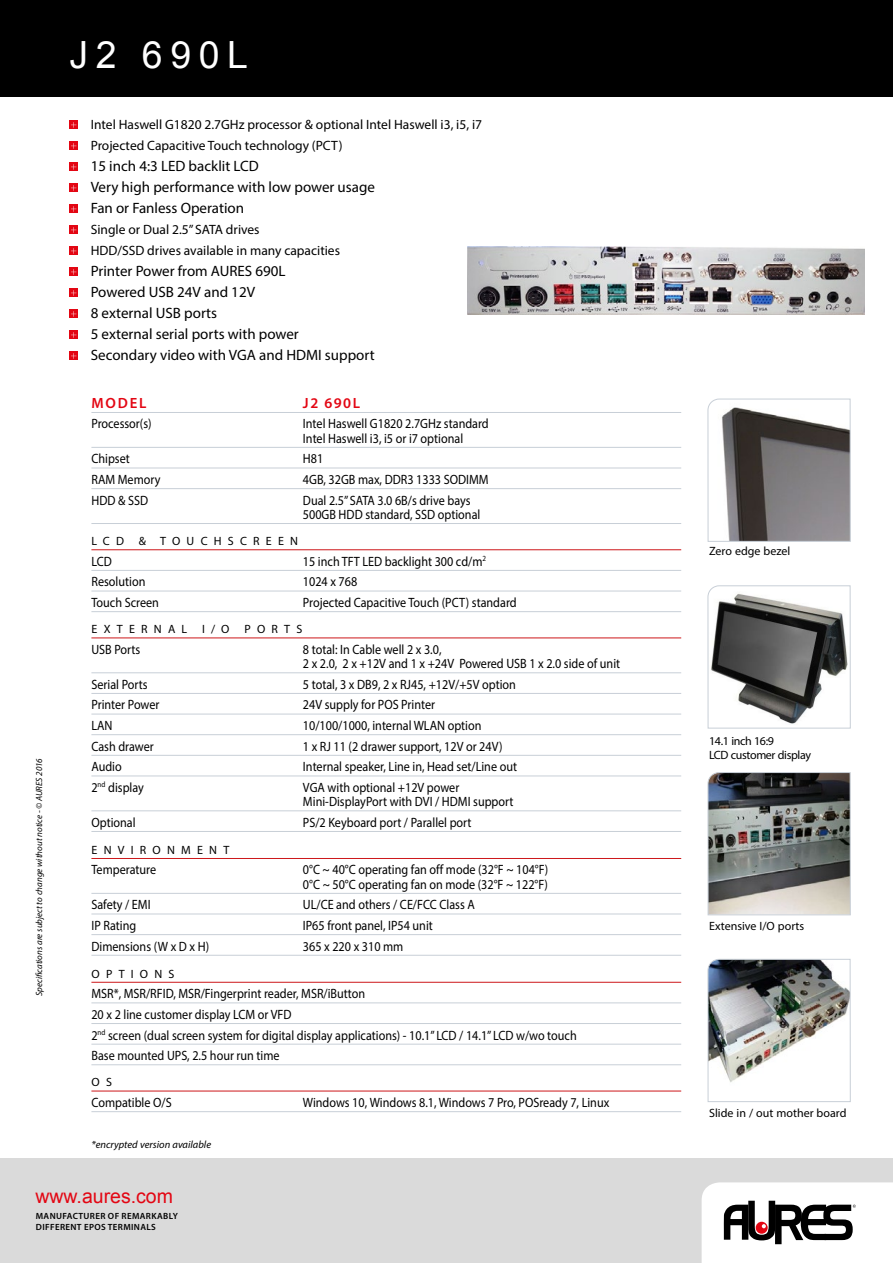
<style>
.page{position:relative;width:893px;height:1263px;background:#fff}
.page>*{position:absolute;margin:0;border:0;box-sizing:border-box;transform-origin:0 0}
.t1{font:37.5px "Arial";letter-spacing:.2em;color:#fff}
.t2{font:19.5px "Arial";color:#e30613}
.t3{font:15px/21px "Myriad Pro";color:#000}
.t4{font:600 14.85px "Myriad Pro";letter-spacing:.115em;color:#e30613}
.t5{font:13.5px/14.2px "Myriad Pro";color:#000;scale:.9 1}
.t6{font:13.5px/21px "Myriad Pro";color:#000}
.t7{font:12px "Myriad Pro";color:#000}
.t8{font:12px "Myriad Pro";letter-spacing:.52em;color:#000}
.t9{font:12px/14.4px "Myriad Pro";letter-spacing:-.03em;color:#000}
.t10{font:italic 10.5px "Myriad Pro";color:#000}
.t11{font:italic 9px "Myriad Pro";color:#000}
.t12{font:600 9px/10.8px "Myriad Pro";letter-spacing:.04em;color:#000}
</style>
<div class="page">
<div style="left:0;top:1158px;width:893px;height:105px;background:#dadada"></div>
<div style="left:0;top:0;width:893px;height:97px;background:#000"></div>
<svg style="left:702px;top:1182px;width:191px;height:81px;background:#cfcdcd"></svg>
<svg style="left:69px;top:121px;width:9px;height:8px"></svg>
<svg style="left:71px;top:122px;width:5px;height:6px"></svg>
<svg style="left:69px;top:142px;width:9px;height:8px"></svg>
<svg style="left:71px;top:143px;width:5px;height:6px"></svg>
<svg style="left:69px;top:163px;width:9px;height:8px"></svg>
<svg style="left:71px;top:164px;width:5px;height:6px"></svg>
<svg style="left:69px;top:184px;width:9px;height:8px"></svg>
<svg style="left:71px;top:185px;width:5px;height:6px"></svg>
<svg style="left:69px;top:205px;width:9px;height:8px"></svg>
<svg style="left:71px;top:206px;width:5px;height:6px"></svg>
<svg style="left:69px;top:226px;width:9px;height:8px"></svg>
<svg style="left:71px;top:227px;width:5px;height:6px"></svg>
<svg style="left:69px;top:247px;width:9px;height:8px"></svg>
<svg style="left:71px;top:248px;width:5px;height:6px"></svg>
<svg style="left:69px;top:268px;width:9px;height:8px"></svg>
<svg style="left:71px;top:269px;width:5px;height:6px"></svg>
<svg style="left:69px;top:289px;width:9px;height:8px"></svg>
<svg style="left:71px;top:290px;width:5px;height:6px"></svg>
<svg style="left:69px;top:310px;width:9px;height:8px"></svg>
<svg style="left:71px;top:311px;width:5px;height:6px"></svg>
<svg style="left:69px;top:331px;width:9px;height:8px"></svg>
<svg style="left:71px;top:332px;width:5px;height:6px"></svg>
<svg style="left:69px;top:352px;width:9px;height:8px"></svg>
<svg style="left:71px;top:353px;width:5px;height:6px"></svg>
<hr style="left:91px;top:412px;width:590px;height:1px;background:#c8cfd7">
<hr style="left:91px;top:447px;width:590px;height:1px;background:#c8cfd7">
<hr style="left:91px;top:468px;width:590px;height:1px;background:#c8cfd7">
<hr style="left:91px;top:488px;width:590px;height:1px;background:#c8cfd7">
<hr style="left:91px;top:523px;width:590px;height:1px;background:#c8cfd7">
<hr style="left:91px;top:549px;width:590px;height:1px;background:#cd171a">
<hr style="left:91px;top:570px;width:590px;height:1px;background:#c8cfd7">
<hr style="left:91px;top:591px;width:590px;height:1px;background:#c8cfd7">
<hr style="left:91px;top:611px;width:590px;height:1px;background:#c8cfd7">
<hr style="left:91px;top:637px;width:590px;height:1px;background:#cd171a">
<hr style="left:91px;top:672px;width:590px;height:1px;background:#c8cfd7">
<hr style="left:91px;top:693px;width:590px;height:1px;background:#c8cfd7">
<hr style="left:91px;top:714px;width:590px;height:1px;background:#c8cfd7">
<hr style="left:91px;top:734px;width:590px;height:1px;background:#c8cfd7">
<hr style="left:91px;top:755px;width:590px;height:1px;background:#c8cfd7">
<hr style="left:91px;top:775px;width:590px;height:1px;background:#c8cfd7">
<hr style="left:91px;top:810px;width:590px;height:1px;background:#c8cfd7">
<hr style="left:91px;top:831px;width:590px;height:1px;background:#c8cfd7">
<hr style="left:91px;top:858px;width:590px;height:1px;background:#cd171a">
<hr style="left:91px;top:893px;width:590px;height:1px;background:#c8cfd7">
<hr style="left:91px;top:914px;width:590px;height:1px;background:#c8cfd7">
<hr style="left:91px;top:934px;width:590px;height:1px;background:#c8cfd7">
<hr style="left:91px;top:955px;width:590px;height:1px;background:#c8cfd7">
<hr style="left:91px;top:982px;width:590px;height:1px;background:#cd171a">
<hr style="left:91px;top:1002px;width:590px;height:1px;background:#c8cfd7">
<hr style="left:91px;top:1023px;width:590px;height:1px;background:#c8cfd7">
<hr style="left:91px;top:1044px;width:590px;height:1px;background:#c8cfd7">
<hr style="left:91px;top:1064px;width:590px;height:1px;background:#c8cfd7">
<hr style="left:91px;top:1091px;width:590px;height:1px;background:#cd171a">
<hr style="left:91px;top:1111px;width:590px;height:1px;background:#c8cfd7">
<img style="left:707px;top:958px;width:144px;height:144px">
<svg style="left:707px;top:585px;width:144px;height:331px"></svg>
<svg style="left:707px;top:398px;width:144px;height:144px"></svg>
<img style="left:468px;top:247px;width:396px;height:68px">
<h1 class="t1" style="left:69px;top:29px;width:180px">J2 690L</h1>
<p class="t11" style="left:34px;top:996px;width:240px;rotate:-90deg">Specifications are subject to change without notice - © AURES 2016</p>
<p class="t6" style="left:91px;top:114px;width:393px">Intel Haswell G1820 2.7GHz processor &amp; optional Intel Haswell i3, i5, i7<br>Projected Capacitive Touch technology (PCT)</p>
<p class="t3" style="left:91px;top:155px;width:286px">15 inch 4:3 LED backlit LCD<br>Very high performance with low power usage<br>Fan or Fanless Operation</p>
<p class="t6" style="left:91px;top:219px;width:251px">Single or Dual 2.5” SATA drives<br>HDD/SSD drives available in many capacities</p>
<p class="t3" style="left:91px;top:260px;width:285px">Printer Power from AURES 690L<br>Powered USB 24V and 12V<br>8 external USB ports<br>5 external serial ports with power<br>Secondary video with VGA and HDMI support</p>
<p class="t4" style="left:92px;top:393px;width:56px">MODEL</p>
<p class="t4" style="left:303px;top:393px;width:59px">J2 690L</p>
<p class="t5" style="left:91px;top:417px;width:68px">Processor(s)</p>
<p class="t5" style="left:303px;top:417px;width:208px">Intel Haswell G1820 2.7GHz standard<br>Intel Haswell i3, i5 or i7 optional</p>
<p class="t5" style="left:91px;top:451px;width:44px">Chipset</p>
<p class="t5" style="left:303px;top:451px;width:24px">H81</p>
<p class="t5" style="left:91px;top:472px;width:78px">RAM Memory</p>
<p class="t5" style="left:303px;top:472px;width:208px">4GB, 32GB max, DDR3 1333 SODIMM</p>
<p class="t5" style="left:91px;top:493px;width:64px">HDD &amp; SSD</p>
<p class="t5" style="left:303px;top:493px;width:199px">Dual 2.5” SATA 3.0 6B/s drive bays<br>500GB HDD standard, SSD optional</p>
<p class="t8" style="left:92px;top:534px;width:208px">LCD &amp; TOUCHSCREEN</p>
<p class="t5" style="left:91px;top:554px;width:24px">LCD</p>
<p class="t5" style="left:303px;top:554px;width:205px">15 inch TFT LED backlight 300 cd/m<sup>2</sup></p>
<p class="t5" style="left:91px;top:574px;width:61px">Resolution</p>
<p class="t5" style="left:303px;top:574px;width:62px">1024 x 768</p>
<p class="t5" style="left:91px;top:595px;width:77px">Touch Screen</p>
<p class="t5" style="left:303px;top:595px;width:239px">Projected Capacitive Touch (PCT) standard</p>
<p class="t8" style="left:92px;top:622px;width:212px">EXTERNAL I/O PORTS</p>
<p class="t5" style="left:91px;top:642px;width:56px">USB Ports</p>
<p class="t5" style="left:303px;top:642px;width:354px">8 total: In Cable well 2 x 3.0,<br>2 x 2.0, 2 x +12V and 1 x +24V Powered USB 1 x 2.0 side of unit</p>
<p class="t5" style="left:91px;top:677px;width:64px">Serial Ports</p>
<p class="t5" style="left:303px;top:677px;width:238px">5 total, 3 x DB9, 2 x RJ45, +12V/+5V option</p>
<p class="t5" style="left:91px;top:697px;width:77px">Printer Power</p>
<p class="t5" style="left:303px;top:697px;width:148px">24V supply for POS Printer</p>
<p class="t5" style="left:91px;top:718px;width:25px">LAN</p>
<p class="t5" style="left:303px;top:718px;width:200px">10/100/1000, internal WLAN option</p>
<p class="t5" style="left:91px;top:739px;width:71px">Cash drawer</p>
<p class="t5" style="left:303px;top:739px;width:223px">1 x RJ 11 (2 drawer support, 12V or 24V)</p>
<p class="t5" style="left:91px;top:759px;width:35px">Audio</p>
<p class="t5" style="left:303px;top:759px;width:239px">Internal speaker, Line in, Head set/Line out</p>
<p class="t5" style="left:91px;top:780px;width:60px">2<sup>nd</sup> display</p>
<p class="t5" style="left:303px;top:780px;width:235px">VGA with optional +12V power<br>Mini-DisplayPort with DVI / HDMI support</p>
<p class="t5" style="left:91px;top:815px;width:51px">Optional</p>
<p class="t5" style="left:303px;top:815px;width:189px">PS/2 Keyboard port / Parallel port</p>
<p class="t8" style="left:92px;top:842px;width:139px">ENVIRONMENT</p>
<p class="t5" style="left:91px;top:863px;width:73px">Temperature</p>
<p class="t5" style="left:303px;top:863px;width:274px">0°C ~ 40°C operating fan off mode (32°F ~ 104°F)<br>0°C ~ 50°C operating fan on mode (32°F ~ 122°F)</p>
<p class="t5" style="left:91px;top:897px;width:67px">Safety / EMI</p>
<p class="t5" style="left:303px;top:897px;width:193px">UL/CE and others / CE/FCC Class A</p>
<p class="t5" style="left:91px;top:918px;width:51px">IP Rating</p>
<p class="t5" style="left:303px;top:918px;width:146px">IP65 front panel, IP54 unit</p>
<p class="t5" style="left:91px;top:939px;width:132px">Dimensions (W x D x H)</p>
<p class="t5" style="left:303px;top:939px;width:113px">365 x 220 x 310 mm</p>
<p class="t8" style="left:92px;top:966px;width:85px">OPTIONS</p>
<p class="t5" style="left:91px;top:983px;width:541px;line-height:20.7px">MSR*, MSR/RFID, MSR/Fingerprint reader, MSR/iButton<br>20 x 2 line customer display LCM or VFD<br>2<sup>nd</sup> screen (dual screen system for digital display applications) - 10.1” LCD / 14.1” LCD w/wo touch Base mounted UPS, 2.5 hour run time</p>
<p class="t7" style="left:92px;top:1075px;width:22px">O S</p>
<p class="t5" style="left:91px;top:1095px;width:91px">Compatible O/S</p>
<p class="t5" style="left:303px;top:1095px;width:342px">Windows 10, Windows 8.1, Windows 7 Pro, POSready 7, Linux</p>
<p class="t10" style="left:91px;top:1137px;width:121px">*encrypted version available</p>
<h2 class="t2" style="left:35px;top:1182px;width:139px">www.aures.com</h2>
<p class="t12" style="left:36px;top:1210px;width:144px">MANUFACTURER OF REMARKABLY<br>DIFFERENT EPOS TERMINALS</p>
<p class="t7" style="left:709px;top:543px;width:83px">Zero edge bezel</p>
<p class="t9" style="left:709px;top:733px;width:103px">14.1 inch 16:9<br>LCD customer display</p>
<p class="t7" style="left:709px;top:918px;width:97px">Extensive I/O ports</p>
<p class="t7" style="left:709px;top:1105px;width:139px">Slide in / out mother board</p>
</div>
